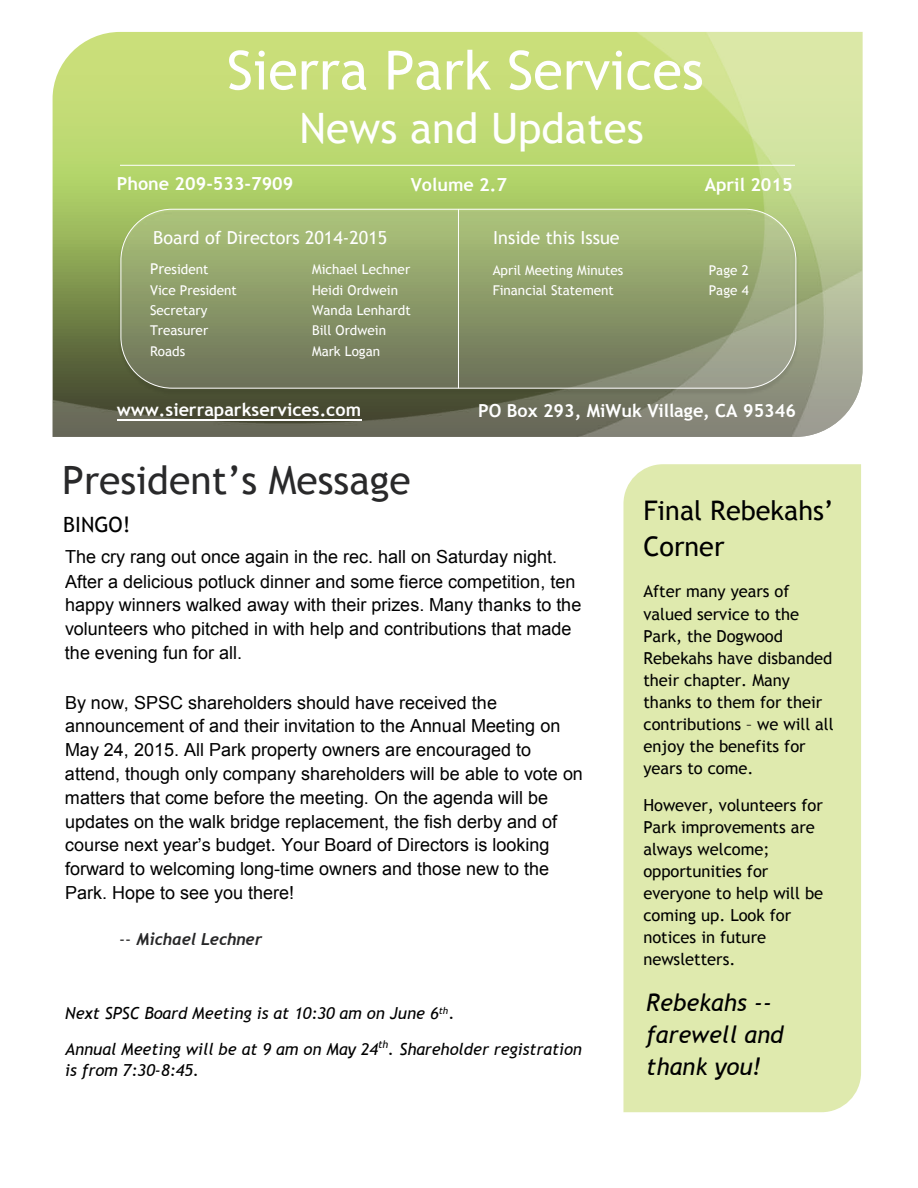
<style>
.page{position:relative;width:918px;height:1188px;background:#fff}
.page>*{position:absolute;margin:0;border:0;box-sizing:border-box;transform-origin:0 0}
.t1{font:54px "Trebuchet MS";color:#fff}
.t2{font:42px "Trebuchet MS";color:#fff}
.t3{font:39px "Trebuchet MS";color:#29292a}
.t4{font:27px/36px "Trebuchet MS";color:#000}
.t5{font:italic 24px/32.1px "Trebuchet MS";color:#000}
.t6{font:21px "Trebuchet MS";color:#000}
.t7{font:18px/23.9px "Arial";color:#000}
.t8{font:700 18px "Trebuchet MS";color:#fff}
.t9{font:18px "Trebuchet MS";color:#fff}
.t10{font:16.65px "Trebuchet MS";letter-spacing:-.005em;color:#000}
.t11{font:italic 16.65px "Trebuchet MS";color:#000}
.t12{font:16.5px/22px "Trebuchet MS";color:#000}
.t13{font:italic 16.5px/36.2px "Trebuchet MS";color:#000}
.t14{font:italic 700 16.5px "Trebuchet";color:#272728}
.t15{font:13.5px "Trebuchet MS";color:#fff}
.t16{font:italic 10.5px "Trebuchet MS";color:#000}
.s1{font-size:15px}
.s2{font-family:"Helvetica"}
.s3{font-family:"Trebuchet MS";font-weight:400;font-style:normal}
</style>
<div class="page">
<svg style="left:52px;top:32px;width:810px;height:405px;background:#aec274"></svg>
<img style="left:116px;top:207px;width:685px;height:189px">
<svg style="left:121px;top:209px;width:675px;height:179px;background:#8e9d6c"></svg>
<div style="left:121px;top:209px;width:675px;height:179px;border:1px solid #fff;border-radius:51px"></div>
<hr style="left:458px;top:209px;width:1px;height:179px;background:#fff">
<hr style="left:120px;top:165px;width:675px;height:1px;background:#fff">
<div style="left:623px;top:464px;width:238px;height:648px;background:#dfeaae"></div>
<hr style="left:117px;top:419px;width:244px;height:1px;background:#fff">
<div style="left:643px;top:496px;width:198px;height:492px;background:#dfeaae"></div>
<h1 class="t1" style="left:227px;top:39px;width:478px">Sierra Park Services</h1>
<h2 class="t2" style="left:300px;top:103px;width:346px">News and Updates</h2>
<p class="t8" style="left:117px;top:172px;width:178px">Phone 209-533-7909</p>
<p class="t8" style="left:411px;top:173px;width:98px">Volume 2.7</p>
<p class="t9" style="left:153px;top:227px;width:235px">Board of Directors 2014-2015</p>
<p class="t9" style="left:493px;top:227px;width:128px">Inside this Issue</p>
<p class="t8" style="left:705px;top:173px;width:89px">April 2015</p>
<p class="t15" style="left:150px;top:262px;width:60px"><span class="s1">Pr</span>esident</p>
<p class="t15" style="left:312px;top:262px;width:100px">Michael Lechner</p>
<p class="t15" style="left:150px;top:282px;width:88px">Vice President</p>
<p class="t15" style="left:312px;top:282px;width:87px">Heidi Ordwein</p>
<p class="t15" style="left:150px;top:303px;width:59px">Secretary</p>
<p class="t15" style="left:312px;top:303px;width:100px">Wanda Lenhardt</p>
<p class="t15" style="left:150px;top:323px;width:60px">Treasurer</p>
<p class="t15" style="left:312px;top:323px;width:75px">Bill Ordwein</p>
<p class="t15" style="left:150px;top:343px;width:37px">Roads</p>
<p class="t15" style="left:312px;top:343px;width:70px">Mark Logan</p>
<p class="t8" style="left:117px;top:399px;width:246px">www.sierraparkservices.com</p>
<p class="t15" style="left:493px;top:262px;width:132px">April Meeting Minutes</p>
<p class="t15" style="left:709px;top:262px;width:41px">Page 2</p>
<p class="t15" style="left:493px;top:282px;width:123px">Financial Statement</p>
<p class="t15" style="left:709px;top:282px;width:41px">Page 4</p>
<p class="t8" style="left:478px;top:399px;width:319px">PO Box 293, MiWuk Village, CA 95346</p>
<h3 class="t3" style="left:62px;top:457px;width:350px">President’s Message</h3>
<p class="t6" style="left:63px;top:512px;width:69px">BINGO!</p>
<p class="t7" style="left:65px;top:544px;width:518px">The cry rang out once again in the rec. hall on Saturday night.<br>After a delicious potluck dinner and some fierce competition, ten happy winners walked away with their prizes. Many thanks to the volunteers who pitched in with help and contributions that made the evening fun for all.</p>
<p class="t7" style="left:65px;top:691px;width:520px">By now, SPSC shareholders should have received the announcement of and their invitation to the Annual Meeting on May 24, 2015. All Park property owners are encouraged to attend, though only company shareholders will be able to vote on matters that come before the meeting. On the agenda will be updates on the walk bridge replacement, the fish derby and of <span class="s2">course next year’s budget.</span> Your Board of Directors is looking forward to welcoming long-time owners and those new to the Park. Hope to see you there!</p>
<p class="t14" style="left:119px;top:929px;width:145px"><span class="s3">--</span> Michael Lechner</p>
<p class="t13" style="left:65px;top:995px;width:391px">Next SPSC Board Meeting is at 10:30 am on June 6<sup>th</sup>.<br>Annual Meeting will be at 9 am on May 24</p>
<p class="t16" style="left:378px;top:1038px;width:12px">th</p>
<p class="t13" style="left:388px;top:1032px;width:195px">. Shareholder registration</p>
<p class="t11" style="left:65px;top:1061px;width:136px">is from 7:30-8:45.</p>
<h3 class="t4" style="left:643px;top:493px;width:192px">Final Rebekahs’<br>Corner</h3>
<p class="t12" style="left:643px;top:581px;width:192px">After many years of valued service to the<br>Park, the Dogwood<br>Rebekahs have disbanded their chapter. Many thanks to them for their contributions – we will all enjoy the benefits for years to come.</p>
<p class="t12" style="left:643px;top:794px;width:181px">However, volunteers for</p>
<p class="t10" style="left:643px;top:817px;width:173px">Park improvements are</p>
<p class="t12" style="left:643px;top:838px;width:181px">always welcome; opportunities for everyone to help will be coming up. Look for notices in future newsletters.</p>
<h3 class="t5" style="left:646px;top:987px;width:139px">Rebekahs -- farewell and thank you!</h3>
</div>
